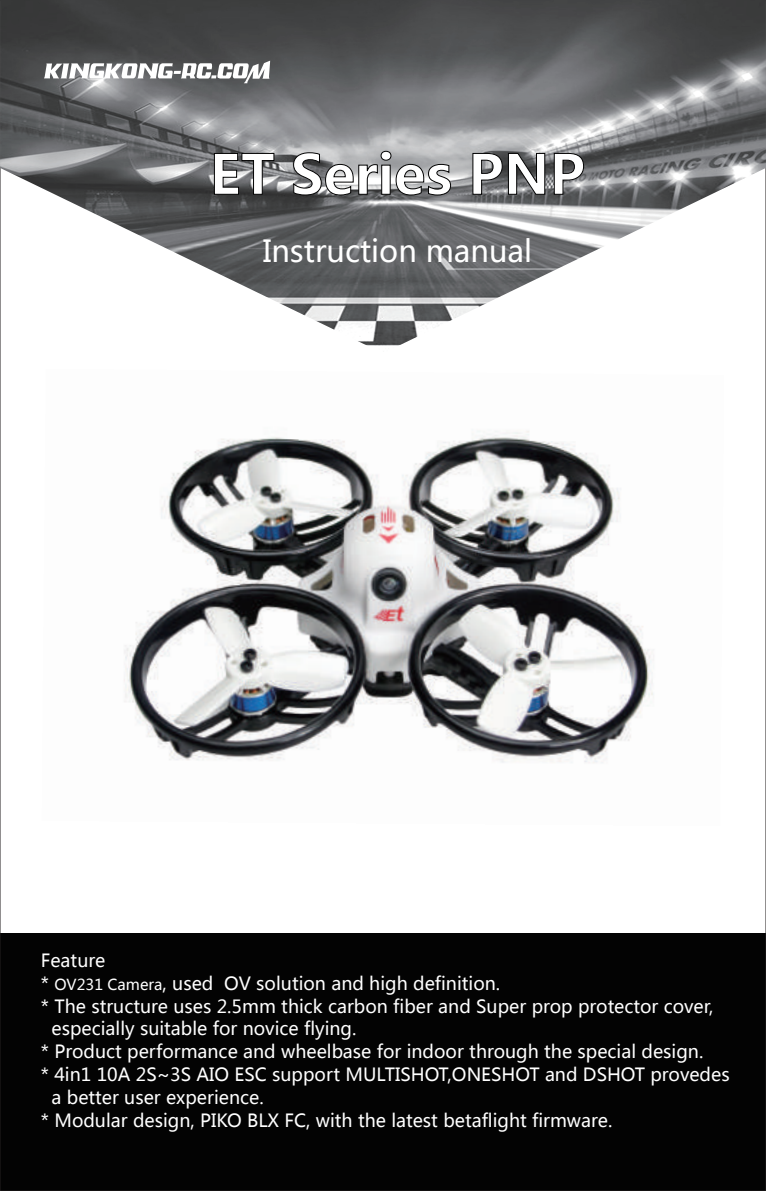
<style>
.page{position:relative;width:766px;height:1191px;background:#fff}
.page>*{position:absolute;margin:0;border:0;box-sizing:border-box;transform-origin:0 0}
.t1{font:700 54px "Microsoft Ya Hei";color:#fff}
.t2{font:30px "Microsoft Ya Hei";color:#fff}
.t3{font:18px "Microsoft Ya Hei";color:#fff}
.s1{font-size:15px}
</style>
<div class="page">
<div style="left:0;top:933px;width:765px;height:258px;background:#030303"></div>
<img style="left:0;top:0;width:765px;height:353px">
<svg style="left:213px;top:153px;width:61px;height:42px;background:#707172"></svg>
<svg style="left:293px;top:150px;width:158px;height:46px;background:#999a9b"></svg>
<svg style="left:472px;top:152px;width:73px;height:43px;background:#626365"></svg>
<svg style="left:553px;top:153px;width:31px;height:42px"></svg>
<svg style="left:38px;top:51px;width:263px;height:32px"></svg>
<img style="left:124px;top:431px;width:530px;height:332px">
<h1 class="t1" style="left:210px;top:137px;width:377px">ET Series PNP</h1>
<h2 class="t2" style="left:262px;top:230px;width:271px">Instruction manual</h2>
<p class="t3" style="left:41px;top:948px;width:66px">Feature</p>
<p class="t3" style="left:41px;top:971px;width:460px">* <span class="s1">OV231 Camera</span>, used OV solution and high definition.</p>
<p class="t3" style="left:41px;top:994px;width:674px">* The structure uses 2.5mm thick carbon fiber and Super prop protector cover,</p>
<p class="t3" style="left:51px;top:1016px;width:306px">especially suitable for novice flying.</p>
<p class="t3" style="left:41px;top:1039px;width:663px">* Product performance and wheelbase for indoor through the special design.</p>
<p class="t3" style="left:41px;top:1062px;width:690px">* 4in1 10A 2S~3S AIO ESC support MULTISHOT,ONESHOT and DSHOT provedes</p>
<p class="t3" style="left:51px;top:1085px;width:214px">a better user experience.</p>
<p class="t3" style="left:41px;top:1108px;width:572px">* Modular design, PIKO BLX FC, with the latest betaflight firmware.</p>
</div>
